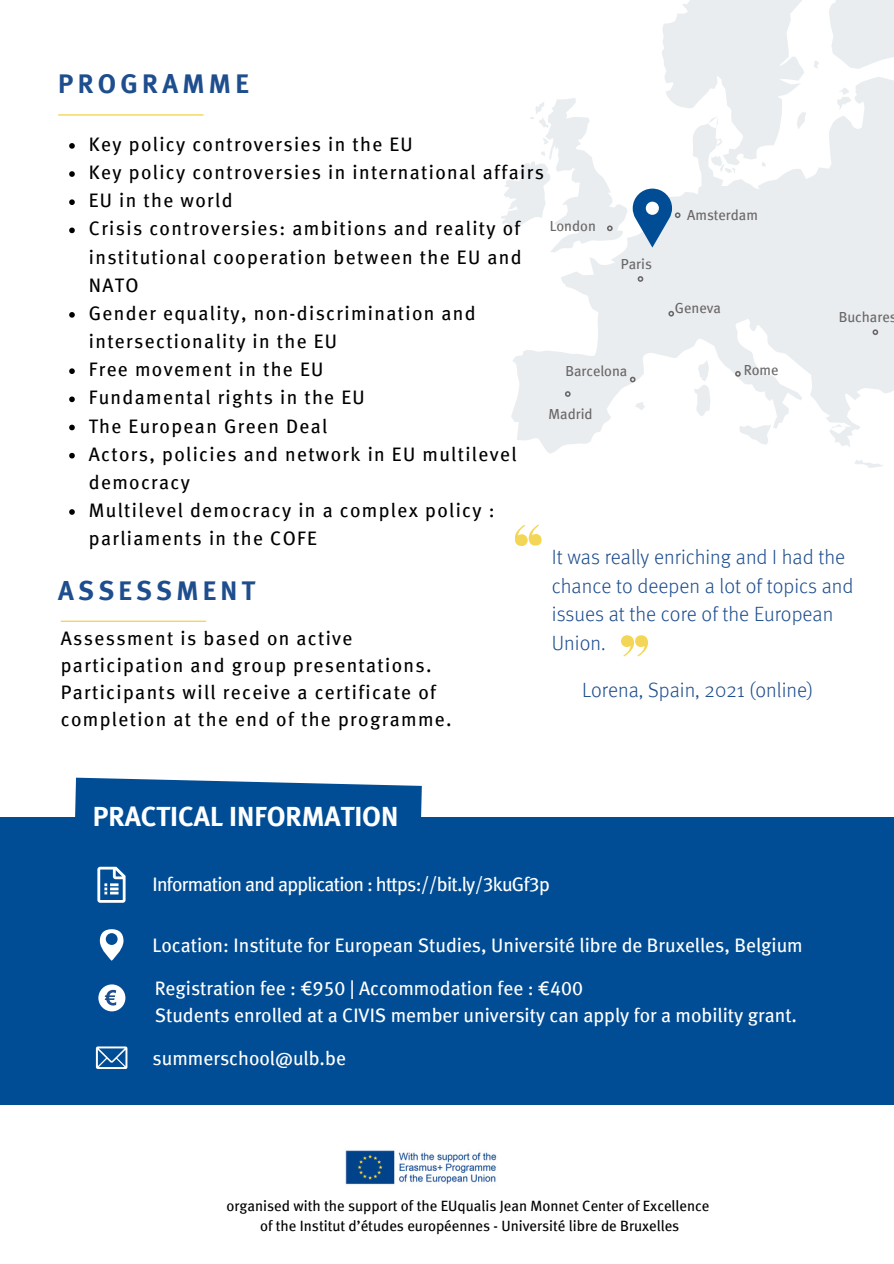
<style>
.page{position:relative;width:894px;height:1264px;background:#fff}
.page>*{position:absolute;margin:0;border:0;box-sizing:border-box;transform-origin:0 0}
.t1{font:700 27.75px "Meta";color:#fff}
.t2{font:700 27px "Meta";letter-spacing:.16em;color:#1f4e8e}
.t3{font:300 20.55px/28.5px "Meta";color:#1f4e8e}
.t4{font:19.5px/28.2px "Meta";letter-spacing:.07em;color:#000}
.t5{font:19.5px "Meta Book LF";color:#fff}
.t6{font:19.5px/27px "Meta Book LF";letter-spacing:.07em;color:#000}
.t7{font:19.5px "Meta Book LF";letter-spacing:-.035em;color:#fff}
.t8{font:14.85px "Meta Book LF";color:#000}
.t9{font:14.55px "Meta Book LF";color:#696666}
</style>
<div class="page">
<div style="left:0;top:816px;width:893px;height:288px;background:#004d95"></div>
<svg style="left:75px;top:777px;width:346px;height:40px;background:#1e62a1"></svg>
<svg style="left:100px;top:929px;width:23px;height:31px"></svg>
<div style="left:98px;top:984px;width:27px;height:27px;background:#fff;border-radius:50%"></div>
<svg style="left:105px;top:989px;width:11px;height:16px"></svg>
<svg style="left:97px;top:866px;width:28px;height:36px"></svg>
<svg style="left:96px;top:1046px;width:31px;height:22px"></svg>
<svg style="left:621px;top:635px;width:27px;height:21px"></svg>
<svg style="left:515px;top:524px;width:26px;height:22px"></svg>
<svg style="left:501px;top:0;width:392px;height:468px;fill:#e9edf0"></svg>
<svg style="left:606px;top:225px;width:6px;height:6px"></svg>
<svg style="left:637px;top:276px;width:6px;height:6px"></svg>
<svg style="left:734px;top:371px;width:6px;height:6px"></svg>
<svg style="left:632px;top:189px;width:48px;height:58px"></svg>
<svg style="left:629px;top:377px;width:6px;height:5px"></svg>
<svg style="left:668px;top:311px;width:6px;height:5px"></svg>
<svg style="left:872px;top:329px;width:6px;height:6px"></svg>
<svg style="left:564px;top:391px;width:6px;height:6px"></svg>
<svg style="left:58px;top:114px;width:145px;height:2px"></svg>
<svg style="left:69px;top:143px;width:6px;height:6px"></svg>
<svg style="left:69px;top:171px;width:6px;height:6px"></svg>
<svg style="left:69px;top:199px;width:6px;height:6px"></svg>
<svg style="left:69px;top:227px;width:6px;height:6px"></svg>
<svg style="left:69px;top:312px;width:6px;height:6px"></svg>
<svg style="left:69px;top:368px;width:6px;height:6px"></svg>
<svg style="left:69px;top:396px;width:6px;height:6px"></svg>
<svg style="left:69px;top:424px;width:6px;height:6px"></svg>
<svg style="left:69px;top:453px;width:6px;height:5px"></svg>
<svg style="left:69px;top:509px;width:6px;height:6px"></svg>
<svg style="left:61px;top:620px;width:145px;height:2px"></svg>
<img style="left:345px;top:1150px;width:152px;height:35px">
<p class="t2" style="left:58px;top:67px;width:192px">PROGRAMME</p>
<p class="t4" style="left:89px;top:130px;width:325px">Key policy controversies in the EU</p>
<p class="t4" style="left:89px;top:158px;width:456px">Key policy controversies in international affairs</p>
<p class="t4" style="left:89px;top:186px;width:145px">EU in the world</p>
<p class="t4" style="left:89px;top:214px;width:434px;text-align:justify">Crisis controversies: ambitions and reality of institutional cooperation between the EU and NATO</p>
<p class="t4" style="left:89px;top:299px;width:388px">Gender equality, non-discrimination and intersectionality in the EU</p>
<p class="t4" style="left:89px;top:355px;width:236px">Free movement in the EU</p>
<p class="t4" style="left:89px;top:383px;width:277px">Fundamental rights in the EU</p>
<p class="t4" style="left:89px;top:411px;width:240px">The European Green Deal</p>
<p class="t4" style="left:89px;top:440px;width:429px">Actors, policies and network in EU multilevel democracy</p>
<p class="t4" style="left:89px;top:496px;width:407px">Multilevel democracy in a complex policy : parliaments in the COFE</p>
<p class="t9" style="left:687px;top:206px;width:72px">Amsterdam</p>
<p class="t9" style="left:549px;top:217px;width:47px">London</p>
<p class="t9" style="left:620px;top:255px;width:33px">Paris</p>
<p class="t9" style="left:674px;top:300px;width:48px">Geneva</p>
<p class="t9" style="left:838px;top:308px;width:59px">Buchares</p>
<p class="t9" style="left:565px;top:363px;width:64px">Barcelona</p>
<p class="t9" style="left:743px;top:362px;width:36px">Rome</p>
<p class="t9" style="left:548px;top:405px;width:45px">Madrid</p>
<p class="t3" style="left:551px;top:543px;width:303px">It was really enriching and I had the chance to deepen a lot of topics and issues at the core of the European<br>Union.</p>
<p class="t3" style="left:582px;top:676px;width:233px">Lorena, Spain, 2021 (online)</p>
<p class="t2" style="left:58px;top:575px;width:198px">ASSESSMENT</p>
<p class="t6" style="left:61px;top:625px;width:372px">Assessment is based on active participation and group presentations.</p>
<p class="t6" style="left:61px;top:679px;width:392px">Participants will receive a certificate of completion at the end of the programme.</p>
<p class="t1" style="left:93px;top:800px;width:307px">PRACTICAL INFORMATION</p>
<p class="t7" style="left:152px;top:873px;width:398px">Information and application : https://bit.ly/3kuGf3p</p>
<p class="t5" style="left:152px;top:933px;width:651px">Location: Institute for European Studies, Université libre de Bruxelles, Belgium</p>
<p class="t5" style="left:155px;top:977px;width:429px">Registration fee : €950 | Accommodation fee : €400</p>
<p class="t5" style="left:155px;top:1004px;width:643px">Students enrolled at a CIVIS member university can apply for a mobility grant.</p>
<p class="t5" style="left:152px;top:1046px;width:195px">summerschool@ulb.be</p>
<p class="t8" style="left:226px;top:1196px;width:484px">organised with the support of the EUqualis Jean Monnet Center of Excellence</p>
<p class="t8" style="left:260px;top:1217px;width:420px">of the Institut d’études européennes - Université libre de Bruxelles</p>
</div>
